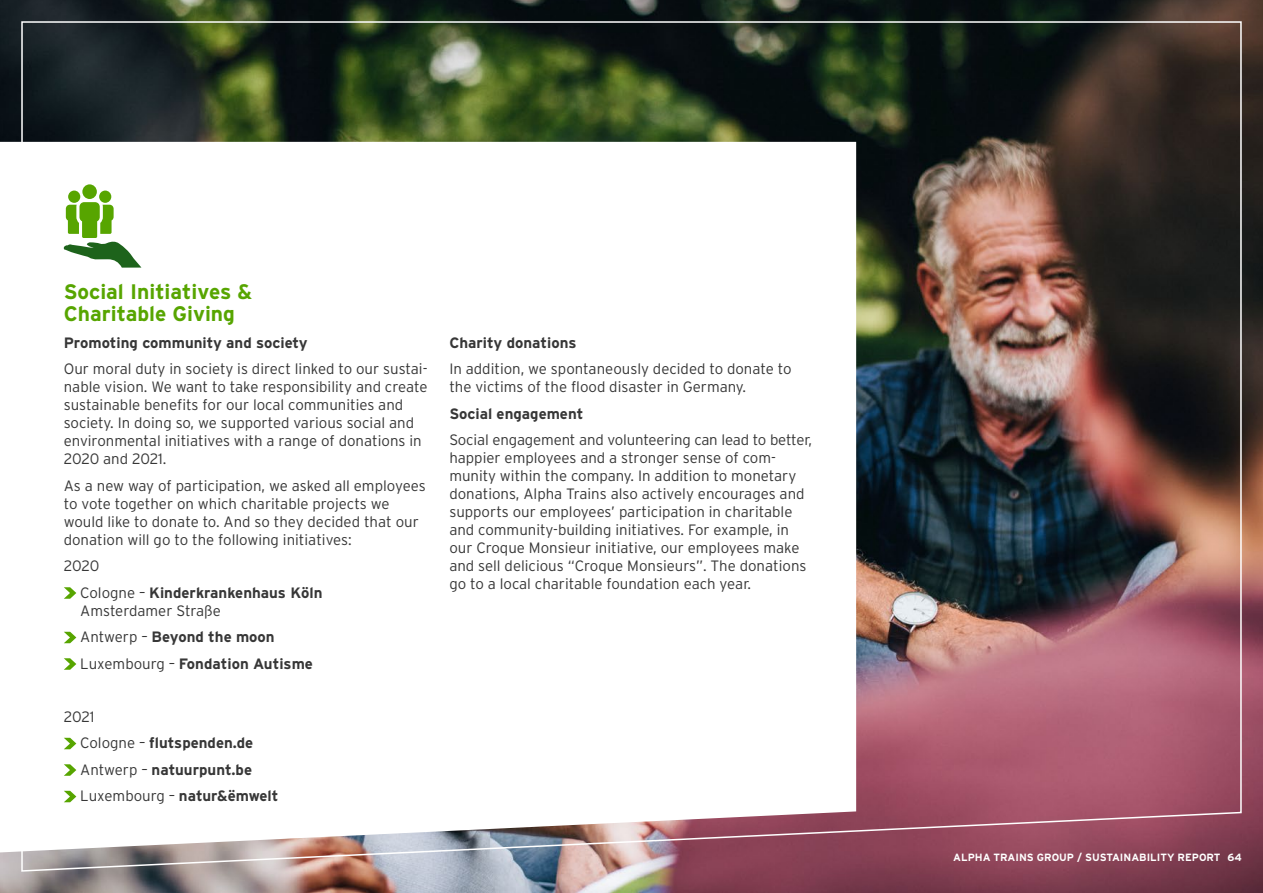
<style>
.page{position:relative;width:1263px;height:893px;background:#fff}
.page>*{position:absolute;margin:0;border:0;box-sizing:border-box;transform-origin:0 0}
.t1{font:700 21px/22.5px "Interstate";color:#57a500}
.t2{font:300 15px/18px "Interstate";color:#373737}
.t3{font:700 15px/26.5px "Interstate";color:#373737}
.t4{font:700 10.5px "Interstate";color:#fff}
.s1{font-weight:300}
.s2{font-weight:700}
</style>
<div class="page">
<img style="left:0;top:0;width:1263px;height:893px">
<svg style="left:0;top:142px;width:21px;height:710px"></svg>
<img style="left:21px;top:21px;width:1221px;height:851px">
<h1 class="t1" style="left:64px;top:280px;width:190px">Social Initiatives &amp;<br>Charitable Giving</h1>
<p class="t3" style="left:64px;top:329px;width:245px">Promoting community and society</p>
<p class="t2" style="left:64px;top:360px;width:365px">Our moral duty in society is direct linked to our sustai&shy;nable vision. We want to take responsibility and create sustainable benefits for our local communities and society. In doing so, we supported various social and environmental initiatives with a range of donations in 2020 and 2021.</p>
<p class="t2" style="left:64px;top:476px;width:363px">As a new way of participation, we asked all employees to vote together on which charitable projects we would like to donate to. And so they decided that our donation will go to the following initiatives:</p>
<p class="t3" style="left:80px;top:552px;width:244px;text-indent:-16px"><span class="s1">2020<br>Cologne –</span> Kinderkrankenhaus Köln</p>
<p class="t2" style="left:80px;top:597px;width:234px;line-height:26.5px">Amsterdamer Straße<br>Antwerp – <span class="s2">Beyond the moon<br></span>Luxembourg – <span class="s2">Fondation Autisme</span></p>
<p class="t3" style="left:80px;top:703px;width:200px;text-indent:-16px"><span class="s1">2021<br>Cologne –</span> flutspenden.de<br><span class="s1">Antwerp –</span> natuurpunt.be<br><span class="s1">Luxembourg –</span> natur&amp;ëmwelt</p>
<p class="t3" style="left:449px;top:329px;width:129px">Charity donations</p>
<p class="t2" style="left:449px;top:360px;width:344px">In addition, we spontaneously decided to donate to the victims of the flood disaster in Germany.</p>
<p class="t3" style="left:449px;top:400px;width:135px">Social engagement</p>
<p class="t2" style="left:449px;top:431px;width:364px">Social engagement and volunteering can lead to better, happier employees and a stronger sense of com&shy;munity within the company. In addition to monetary donations, Alpha Trains also actively encourages and supports our employees’ participation in charitable and community-building initiatives. For example, in our Croque Monsieur initiative, our employees make and sell delicious “Croque Monsieurs”. The donations go to a local charitable foundation each year.</p>
<p class="t4" style="left:953px;top:851px;width:290px">ALPHA TRAINS GROUP / SUSTAINABILITY REPORT 64</p>
</div>
